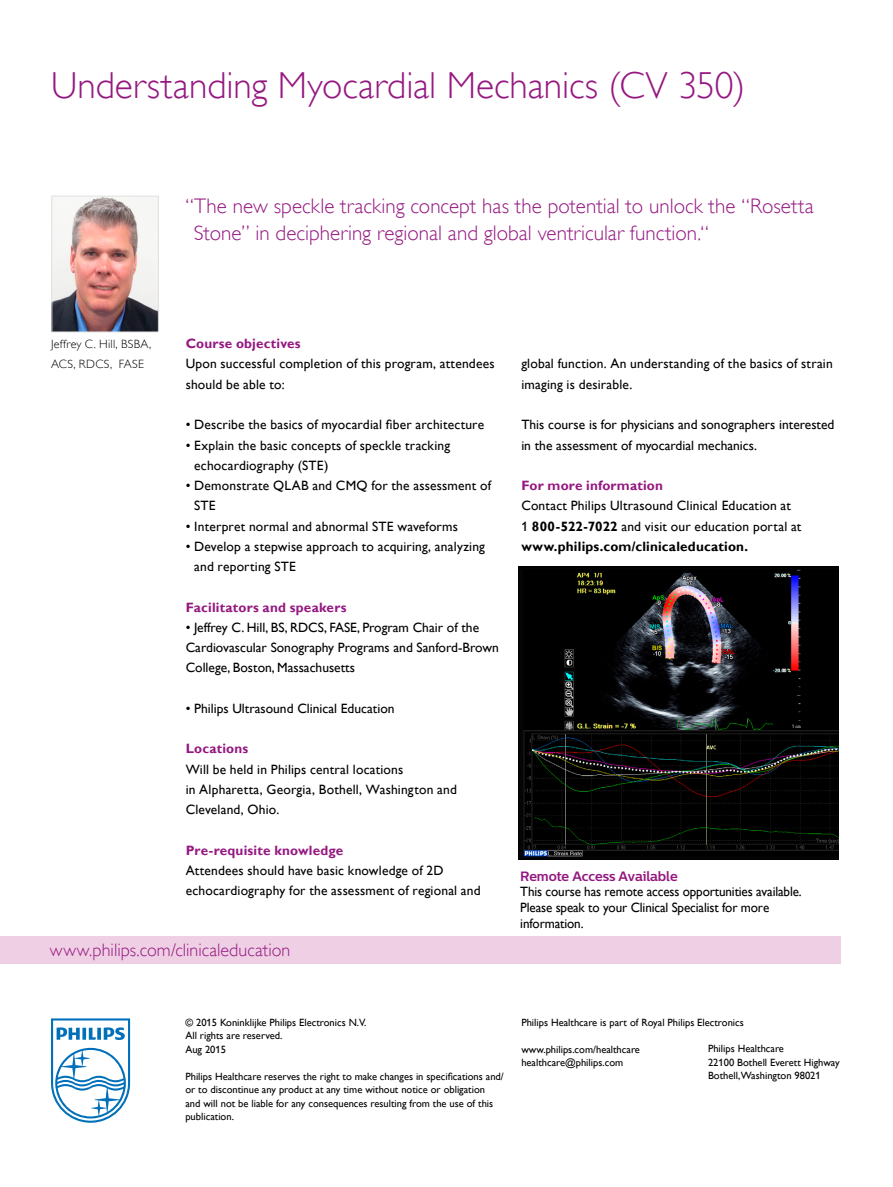
<style>
.page{position:relative;width:893px;height:1187px;background:#fff}
.page>*{position:absolute;margin:0;border:0;box-sizing:border-box;transform-origin:0 0}
.t1{font:37.5px "Gill Sans Alt One WGL Light";color:#951881}
.t2{font:21px/27px "Gill Sans Alt One WGL Light";color:#951881}
.t3{font:18px "Gill Sans Alt One WGL Light";letter-spacing:.005em;color:#951881}
.t4{font:13.5px/20.2px "Gill Sans Alt One WGL";letter-spacing:.01em;color:#000}
.t5{font:13.5px/15.8px "Gill Sans Alt One WGL";letter-spacing:-.01em;color:#000}
.t6{font:700 13.5px "Gill Sans Alt One WGL";letter-spacing:.015em;color:#951881}
.t7{font:700 13.5px "Centrale Sans";letter-spacing:-.01em;color:#941880}
.t8{font:12px/20.2px "Gill Sans Alt One WGL Light";letter-spacing:.025em;color:#000}
.t9{font:10.5px/13.5px "Gill Sans Alt One WGL";color:#000}
.s1{font-weight:700}
</style>
<div class="page">
<img style="left:518px;top:567px;width:321px;height:292px">
<img style="left:53px;top:198px;width:104px;height:132px">
<div style="left:51px;top:196px;width:108px;height:136px;border:1px solid #e1e1e1"></div>
<div style="left:0;top:936px;width:841px;height:27px;background:#efcfe4"></div>
<svg style="left:51px;top:1018px;width:79px;height:104px"></svg>
<h1 class="t1" style="left:51px;top:61px;width:696px">Understanding Myocardial Mechanics (CV 350)</h1>
<h2 class="t2" style="left:194px;top:193px;width:621px;text-indent:-9px">“The new speckle tracking concept has the potential to unlock the “Rosetta<br>Stone” in deciphering regional and global ventricular function.“</h2>
<p class="t8" style="left:51px;top:334px;width:102px">Jeffrey C. Hill, BSBA,<br>ACS, RDCS, FASE</p>
<p class="t6" style="left:186px;top:334px;width:117px">Course objectives</p>
<p class="t4" style="left:186px;top:353px;width:310px">Upon successful completion of this program, attendees should be able to:</p>
<p class="t4" style="left:186px;top:414px;width:300px">• Describe the basics of myocardial fiber architecture</p>
<p class="t4" style="left:194px;top:434px;width:258px;text-indent:-9px">• Explain the basic concepts of speckle tracking echocardiography (STE)</p>
<p class="t4" style="left:194px;top:475px;width:298px;text-indent:-9px">• Demonstrate QLAB and CMQ for the assessment of<br>STE</p>
<p class="t4" style="left:186px;top:515px;width:274px">• Interpret normal and abnormal STE waveforms</p>
<p class="t4" style="left:194px;top:536px;width:292px;text-indent:-9px">• Develop a stepwise approach to acquiring, analyzing and reporting STE</p>
<p class="t6" style="left:186px;top:597px;width:162px">Facilitators and speakers</p>
<p class="t4" style="left:186px;top:617px;width:315px">• Jeffrey C. Hill, BS, RDCS, FASE, Program Chair of the<br>Cardiovascular Sonography Programs and Sanford-Brown<br>College, Boston, Massachusetts</p>
<p class="t4" style="left:186px;top:698px;width:210px">• Philips Ultrasound Clinical Education</p>
<p class="t6" style="left:186px;top:739px;width:64px">Locations</p>
<p class="t4" style="left:186px;top:758px;width:273px">Will be held in Philips central locations<br>in Alpharetta, Georgia, Bothell, Washington and<br>Cleveland, Ohio.</p>
<p class="t6" style="left:186px;top:840px;width:159px">Pre-requisite knowledge</p>
<p class="t4" style="left:186px;top:860px;width:296px">Attendees should have basic knowledge of 2D echocardiography for the assessment of regional and</p>
<p class="t4" style="left:521px;top:353px;width:313px">global function. An understanding of the basics of strain imaging is desirable.</p>
<p class="t4" style="left:521px;top:414px;width:315px">This course is for physicians and sonographers interested in the assessment of myocardial mechanics.</p>
<p class="t6" style="left:521px;top:476px;width:143px">For more information</p>
<p class="t4" style="left:521px;top:495px;width:282px">Contact Philips Ultrasound Clinical Education at<br>1 <span class="s1">800-522-7022</span> and visit our education portal at <span class="s1">www.philips.com/clinicaleducation.</span></p>
<p class="t7" style="left:520px;top:867px;width:159px">Remote Access Available</p>
<p class="t5" style="left:520px;top:883px;width:283px">This course has remote access opportunities available.<br>Please speak to your Clinical Specialist for more information.</p>
<h3 class="t3" style="left:50px;top:938px;width:242px">www.philips.com/clinicaleducation</h3>
<p class="t9" style="left:185px;top:1015px;width:183px">© 2015 Koninklijke Philips Electronics N.V.<br>All rights are reserved.<br>Aug 2015</p>
<p class="t9" style="left:185px;top:1069px;width:320px">Philips Healthcare reserves the right to make changes in specifications and/ or to discontinue any product at any time without notice or obligation<br>and will not be liable for any consequences resulting from the use of this publication.</p>
<p class="t9" style="left:521px;top:1015px;width:224px">Philips Healthcare is part of Royal Philips Electronics</p>
<p class="t9" style="left:521px;top:1042px;width:120px">www.philips.com/healthcare healthcare@philips.com</p>
<p class="t9" style="left:708px;top:1041px;width:133px">Philips Healthcare<br>22100 Bothell Everett Highway<br>Bothell,Washington 98021</p>
</div>
